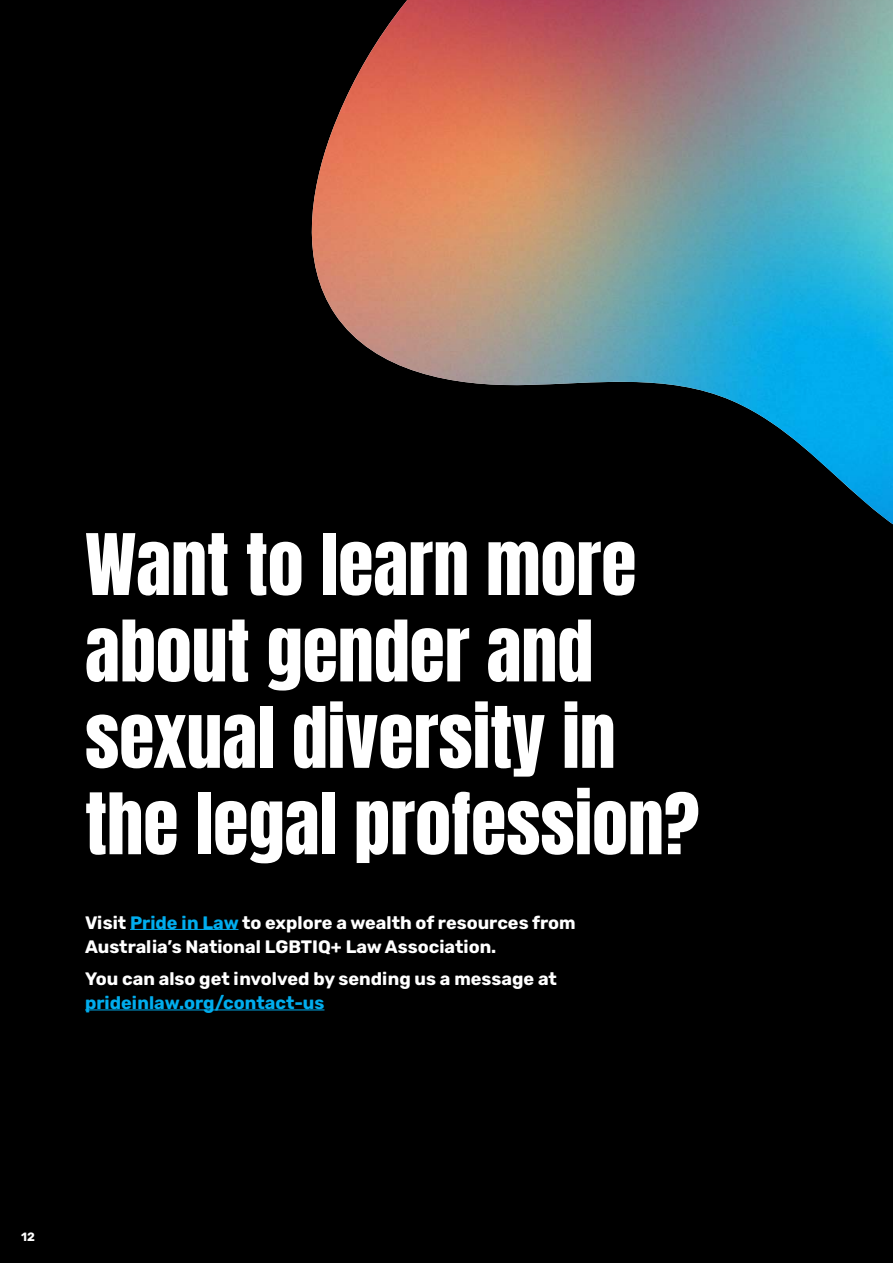
<style>
.page{position:relative;width:893px;height:1263px;background:#000}
.page>*{position:absolute;margin:0;border:0;box-sizing:border-box;transform-origin:0 0}
.t1{font:72px/86.4px "Anton";color:#fff}
.t2{font:700 18px/24px "Rubik";color:#fff}
.t3{font:700 18px "Rubik";color:#00adee}
.t4{font:700 12px "Rubik";color:#fff}
.s1{color:#00adee}
</style>
<div class="page">
<img style="left:311px;top:0;width:582px;height:524px">
<hr style="left:130px;top:929px;width:108px;height:1px;background:#00adee">
<hr style="left:85px;top:1009px;width:239px;height:1px;background:#00adee">
<h1 class="t1" style="left:85px;top:527px;width:616px">Want to learn more about gender and sexual diversity in the legal profession?</h1>
<p class="t2" style="left:85px;top:911px;width:492px">Visit <span class="s1">Pride in Law</span> to explore a wealth of resources from<br>Australia’s National LGBTIQ+ Law Association.</p>
<p class="t2" style="left:85px;top:967px;width:473px">You can also get involved by sending us a message at</p>
<p class="t3" style="left:85px;top:993px;width:241px">prideinlaw.org/contact-us</p>
<p class="t4" style="left:21px;top:1230px;width:15px">12</p>
</div>
